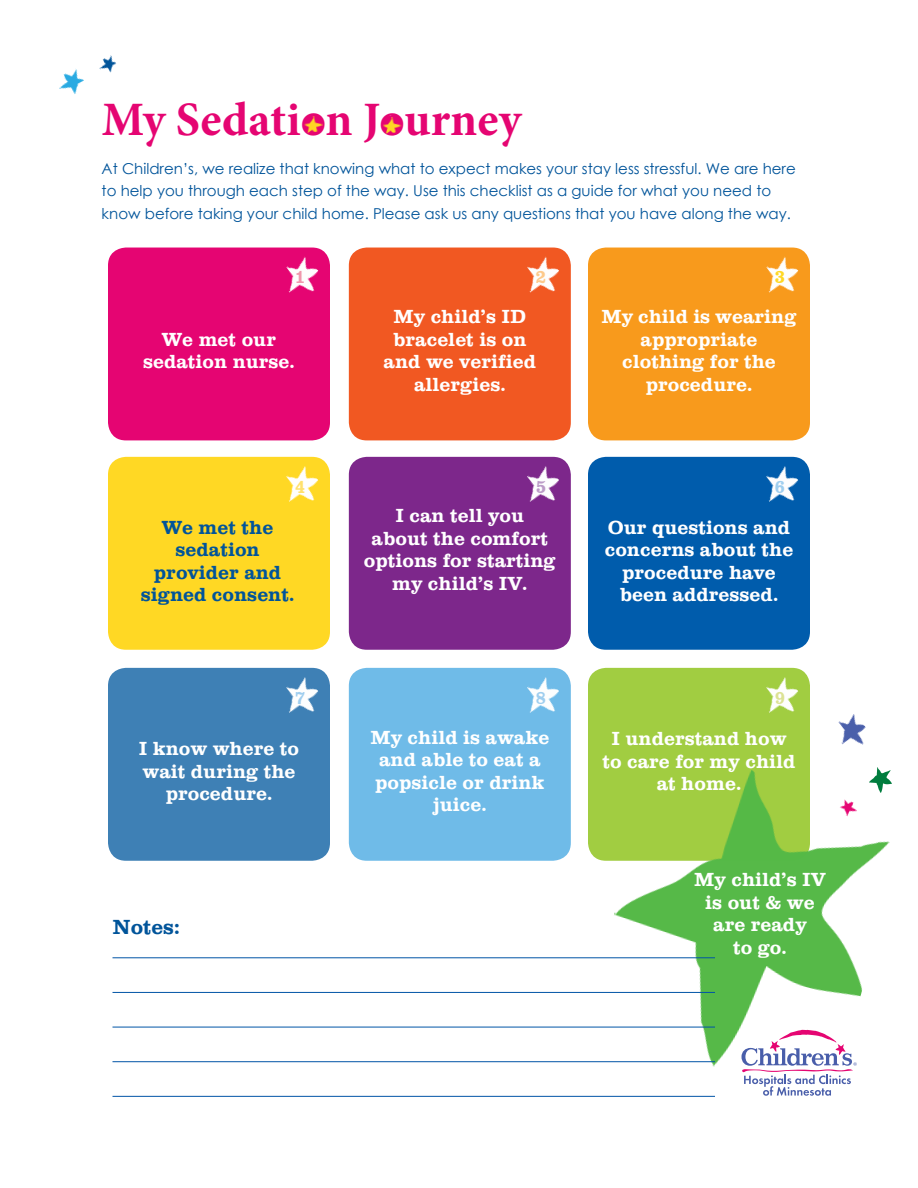
<style>
.page{position:relative;width:918px;height:1188px;background:#fff}
.page>*{position:absolute;margin:0;border:0;box-sizing:border-box;transform-origin:0 0}
.t1{font:700 48px "Minion Pro";color:#e50572}
.t2{font:21px "Clarendon";color:#00549a}
.t3{font:19.5px/22.5px "Clarendon";color:#fff;text-align:center}
.t4{font:19.5px/22.5px "Clarendon";color:#00549a;text-align:center}
.t5{font:18px "Clarendon";color:#9fceef}
.t6{font:18px "Clarendon";color:#f097ad}
.t7{font:18px "Clarendon";color:#ffe16c}
.t8{font:18px "Clarendon";color:#fdc98b}
.t9{font:18px "Clarendon";color:#bb9bc7}
.t10{font:18px "Clarendon";color:#ffd824}
.t11{font:18px "Clarendon";color:#dce294}
.t12{font:15px/22.5px "Century Gothic";color:#00549a}
</style>
<div class="page">
<img style="left:838px;top:714px;width:28px;height:31px">
<img style="left:99px;top:55px;width:17px;height:18px">
<img style="left:59px;top:68px;width:25px;height:26px">
<svg style="left:763px;top:1089px;width:68px;height:7px"></svg>
<div style="left:108px;top:248px;width:222px;height:192px;background:#e50572;border-radius:18px"></div>
<div style="left:108px;top:457px;width:222px;height:193px;background:#ffd824;border-radius:18px"></div>
<div style="left:108px;top:668px;width:222px;height:193px;background:#3e80b5;border-radius:18px"></div>
<div style="left:349px;top:248px;width:222px;height:192px;background:#f15822;border-radius:18px"></div>
<div style="left:349px;top:457px;width:222px;height:193px;background:#7d278b;border-radius:18px"></div>
<div style="left:349px;top:668px;width:222px;height:193px;background:#6fbbe8;border-radius:18px"></div>
<div style="left:588px;top:248px;width:222px;height:192px;background:#f89a1c;border-radius:18px"></div>
<div style="left:588px;top:457px;width:222px;height:193px;background:#005cac;border-radius:18px"></div>
<div style="left:588px;top:668px;width:222px;height:193px;background:#a1cd41;border-radius:18px"></div>
<img style="left:286px;top:254px;width:41px;height:39px">
<img style="left:286px;top:463px;width:41px;height:39px">
<img style="left:286px;top:674px;width:41px;height:39px">
<img style="left:527px;top:256px;width:32px;height:37px">
<img style="left:527px;top:466px;width:32px;height:36px">
<img style="left:527px;top:677px;width:32px;height:36px">
<img style="left:766px;top:254px;width:41px;height:39px">
<img style="left:766px;top:463px;width:41px;height:39px">
<img style="left:766px;top:674px;width:41px;height:39px">
<img style="left:602px;top:767px;width:290px;height:322px">
<hr style="left:112px;top:957px;width:603px;height:1px;background:#0054a6">
<hr style="left:112px;top:992px;width:603px;height:1px;background:#0054a6">
<hr style="left:112px;top:1027px;width:603px;height:1px;background:#0054a6">
<hr style="left:112px;top:1061px;width:603px;height:1px;background:#0054a6">
<hr style="left:112px;top:1096px;width:603px;height:1px;background:#0054a6">
<img style="left:304px;top:115px;width:19px;height:18px">
<img style="left:383px;top:116px;width:19px;height:18px">
<h1 class="t1" style="left:102px;top:86px;width:421px">My Sedation Journey</h1>
<p class="t12" style="left:102px;top:157px;width:696px">At Children’s, we realize that knowing what to expect makes your stay less stressful. We are here to help you through each step of the way. Use this checklist as a guide for what you need to know before taking your child home. Please ask us any questions that you have along the way.</p>
<p class="t6" style="left:295px;top:267px;width:12px">1</p>
<p class="t3" style="left:143px;top:328px;width:153px">We met our sedation nurse.</p>
<p class="t7" style="left:295px;top:477px;width:12px">4</p>
<p class="t4" style="left:141px;top:516px;width:155px">We met the sedation provider and signed consent.</p>
<p class="t5" style="left:295px;top:688px;width:12px">7</p>
<p class="t3" style="left:139px;top:737px;width:162px">I know where to wait during the procedure.</p>
<p class="t2" style="left:112px;top:915px;width:69px">Notes:</p>
<p class="t8" style="left:536px;top:267px;width:12px">2</p>
<p class="t3" style="left:384px;top:306px;width:154px">My child’s ID bracelet is on and we verified allergies.</p>
<p class="t9" style="left:536px;top:477px;width:12px">5</p>
<p class="t3" style="left:364px;top:504px;width:193px">I can tell you<br>about the comfort options for starting my child’s IV.</p>
<p class="t5" style="left:536px;top:688px;width:12px">8</p>
<p class="t3" style="left:370px;top:726px;width:180px">My child is awake and able to eat a popsicle or drink juice.</p>
<p class="t10" style="left:775px;top:267px;width:12px">3</p>
<p class="t3" style="left:602px;top:306px;width:197px">My child is wearing appropriate clothing for the procedure.</p>
<p class="t5" style="left:775px;top:477px;width:12px">6</p>
<p class="t3" style="left:605px;top:516px;width:190px">Our questions and concerns about the procedure have been addressed.</p>
<p class="t11" style="left:775px;top:688px;width:12px">9</p>
<p class="t3" style="left:602px;top:727px;width:195px">I understand how to care for my child at home.</p>
<p class="t3" style="left:694px;top:868px;width:133px">My child’s IV is out &amp; we are ready<br>to go.</p>
</div>
